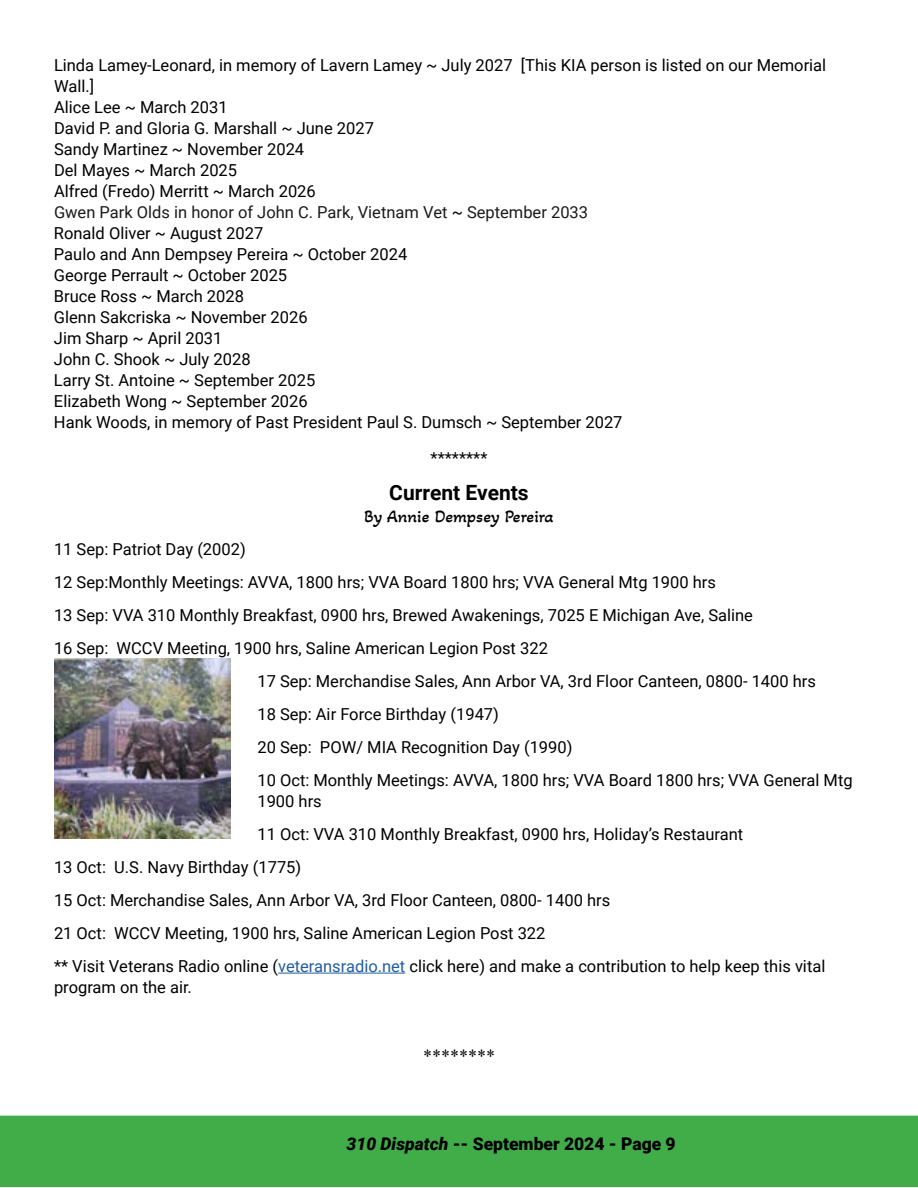
<style>
.page{position:relative;width:918px;height:1188px;background:#fff}
.page>*{position:absolute;margin:0;border:0;box-sizing:border-box;transform-origin:0 0}
.t1{font:700 21px "Roboto";color:#000}
.t2{font:18px "Akaya Telivigala";color:#000}
.t3{font:18px "Times New Roman";color:#000}
.t4{font:900 17.55px "Roboto";color:#000}
.t5{font:16.5px/21px "Roboto";color:#000}
.s1{color:#1a1a1a}
.s2{color:#215e9e}
.s3{font-style:italic}
</style>
<div class="page">
<div style="left:0;top:1116px;width:918px;height:71px;background:#41ad49"></div>
<hr style="left:278px;top:973px;width:127px;height:1px;background:#215e9e">
<img style="left:54px;top:659px;width:176px;height:180px">
<p class="t5" style="left:54px;top:54px;width:774px">Linda Lamey-Leonard, in memory of Lavern Lamey ~ July 2027 [This KIA person is listed on our Memorial Wall.]<br>Alice Lee ~ March 2031<br>David P. and Gloria G. Marshall ~ June 2027<br>Sandy Martinez ~ November 2024<br>Del Mayes ~ March 2025<br>Alfred (Fredo) Merritt ~ March 2026<br><span class="s1">Gwen Park Olds in honor of John C. Park, Vietnam Vet</span> ~ <span class="s1">September 2033<br></span>Ronald Oliver ~ August 2027<br>Paulo and Ann Dempsey Pereira ~ October 2024<br>George Perrault ~ October 2025<br>Bruce Ross ~ March 2028<br>Glenn Sakcriska ~ November 2026<br>Jim Sharp ~ April 2031<br>John C. Shook ~ July 2028<br>Larry St. Antoine ~ September 2025<br>Elizabeth Wong ~ September 2026<br>Hank Woods, in memory of Past President Paul S. Dumsch ~ September 2027</p>
<p class="t5" style="left:431px;top:447px;width:58px">********</p>
<p class="t1" style="left:389px;top:478px;width:141px">Current Events</p>
<p class="t2" style="left:364px;top:505px;width:191px">By Annie Dempsey Pereira</p>
<p class="t5" style="left:54px;top:538px;width:193px">11 Sep: Patriot Day (2002)</p>
<p class="t5" style="left:54px;top:571px;width:664px">12 Sep:Monthly Meetings: AVVA, 1800 hrs; VVA Board 1800 hrs; VVA General Mtg 1900 hrs</p>
<p class="t5" style="left:54px;top:604px;width:701px">13 Sep: VVA 310 Monthly Breakfast, 0900 hrs, Brewed Awakenings, 7025 E Michigan Ave, Saline</p>
<p class="t5" style="left:54px;top:637px;width:495px">16 Sep: WCCV Meeting, 1900 hrs, Saline American Legion Post 322</p>
<p class="t5" style="left:257px;top:670px;width:560px">17 Sep: Merchandise Sales, Ann Arbor VA, 3rd Floor Canteen, 0800- 1400 hrs</p>
<p class="t5" style="left:257px;top:703px;width:243px">18 Sep: Air Force Birthday (1947)</p>
<p class="t5" style="left:257px;top:736px;width:317px">20 Sep: POW/ MIA Recognition Day (1990)</p>
<p class="t5" style="left:257px;top:769px;width:597px">10 Oct: Monthly Meetings: AVVA, 1800 hrs; VVA Board 1800 hrs; VVA General Mtg</p>
<p class="t5" style="left:257px;top:790px;width:66px">1900 hrs</p>
<p class="t5" style="left:257px;top:823px;width:487px">11 Oct: VVA 310 Monthly Breakfast, 0900 hrs, Holiday’s Restaurant</p>
<p class="t5" style="left:54px;top:856px;width:249px">13 Oct: U.S. Navy Birthday (1775)</p>
<p class="t5" style="left:54px;top:889px;width:558px">15 Oct: Merchandise Sales, Ann Arbor VA, 3rd Floor Canteen, 0800- 1400 hrs</p>
<p class="t5" style="left:54px;top:922px;width:493px">21 Oct: WCCV Meeting, 1900 hrs, Saline American Legion Post 322</p>
<p class="t5" style="left:54px;top:955px;width:773px">** Visit Veterans Radio online (<span class="s2">veteransradio.net</span> click here) and make a contribution to help keep this vital</p>
<p class="t5" style="left:54px;top:976px;width:139px">program on the air.</p>
<p class="t3" style="left:423px;top:1044px;width:73px">********</p>
<p class="t4" style="left:347px;top:1132px;width:331px"><span class="s3">310 Dispatch</span> -- September 2024 - Page 9</p>
</div>
